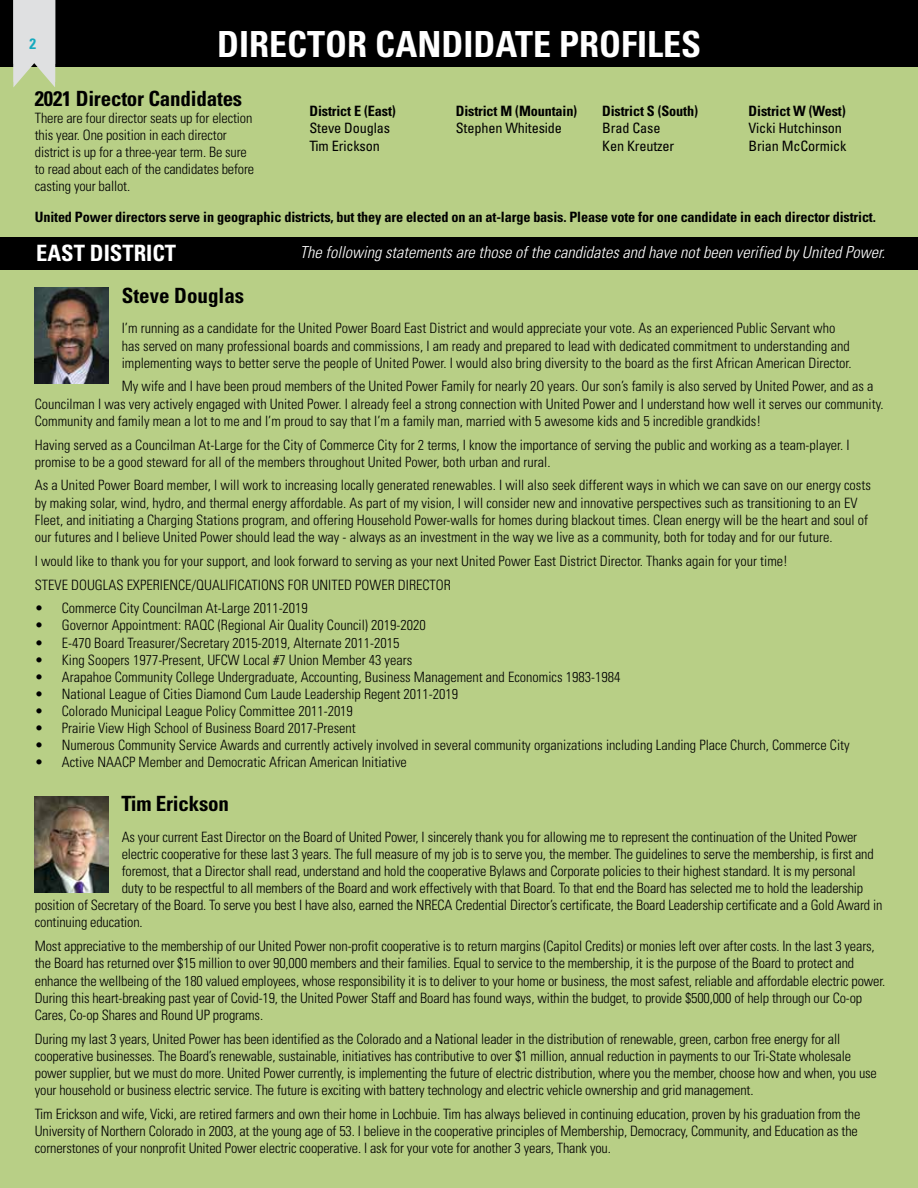
<style>
.page{position:relative;width:918px;height:1188px;background:#b8cf86}
.page>*{position:absolute;margin:0;border:0;box-sizing:border-box;transform-origin:0 0}
.t1{font:700 condensed 36px "Univers";color:#fff}
.t2{font:700 condensed 22.5px "Univers";color:#fff}
.t3{font:700 condensed 21px "Univers";letter-spacing:-.01em;color:#000}
.t4{font:italic 300 condensed 16.5px "Univers";color:#fff}
.t5{font:700 condensed 15px "Univers";color:#15a9be}
.t6{font:300 condensed 14.25px/17.1px "Univers";letter-spacing:-.01em;color:#000}
.t7{font:700 condensed 14.25px "Univers";letter-spacing:-.01em;color:#000}
.t8{font:condensed 14.25px/17.1px "Univers";letter-spacing:-.01em;color:#000}
</style>
<div class="page">
<div style="left:0;top:0;width:918px;height:66px;background:#000"></div>
<svg style="left:13px;top:0;width:42px;height:87px;background:#d8dcd3"></svg>
<div style="left:0;top:237px;width:918px;height:33px;background:#000"></div>
<img style="left:35px;top:288px;width:73px;height:96px">
<img style="left:35px;top:796px;width:73px;height:96px">
<p class="t5" style="left:29px;top:35px;width:8px">2</p>
<h1 class="t1" style="left:217px;top:23px;width:485px">DIRECTOR CANDIDATE PROFILES</h1>
<h3 class="t3" style="left:35px;top:85px;width:209px">2021 Director Candidates</h3>
<p class="t6" style="left:35px;top:109px;width:221px">There are four director seats up for election this year. One position in each director district is up for a three-year term. Be sure to read about each of the candidates before casting your ballot.</p>
<p class="t7" style="left:35px;top:208px;width:843px">United Power directors serve in geographic districts, but they are elected on an at-large basis. Please vote for one candidate in each director district.</p>
<p class="t7" style="left:309px;top:103px;width:88px">District E (East)</p>
<p class="t8" style="left:309px;top:120px;width:82px">Steve Douglas<br>Tim Erickson</p>
<p class="t7" style="left:456px;top:103px;width:123px">District M (Mountain)</p>
<p class="t8" style="left:456px;top:120px;width:108px">Stephen Whiteside</p>
<p class="t7" style="left:602px;top:103px;width:97px">District S (South)</p>
<p class="t8" style="left:602px;top:120px;width:74px">Brad Case<br>Ken Kreutzer</p>
<p class="t7" style="left:749px;top:103px;width:99px">District W (West)</p>
<p class="t8" style="left:749px;top:120px;width:99px">Vicki Hutchinson<br>Brian McCormick</p>
<h2 class="t2" style="left:36px;top:240px;width:142px">EAST DISTRICT</h2>
<p class="t4" style="left:300px;top:242px;width:587px">The following statements are those of the candidates and have not been verified by United Power.</p>
<h3 class="t3" style="left:122px;top:282px;width:124px">Steve Douglas</h3>
<p class="t6" style="left:122px;top:320px;width:731px">I’m running as a candidate for the United Power Board East District and would appreciate your vote. As an experienced Public Servant who has served on many professional boards and commissions, I am ready and prepared to lead with dedicated commitment to understanding and implementing ways to better serve the people of United Power. I would also bring diversity to the board as the first African American Director.</p>
<p class="t6" style="left:35px;top:378px;width:850px;text-indent:87px">My wife and I have been proud members of the United Power Family for nearly 2O years. Our son’s family is also served by United Power, and as a<br>Councilman I was very actively engaged with United Power. I already feel a strong connection with United Power and I understand how well it serves our community.<br>Community and family mean a lot to me and I’m proud to say that I’m a family man, married with 5 awesome kids and 5 incredible grandkids!</p>
<p class="t6" style="left:35px;top:436px;width:816px">Having served as a Councilman At-Large for the City of Commerce City for 2 terms, I know the importance of serving the public and working as a team-player. I promise to be a good steward for all of the members throughout United Power, both urban and rural.</p>
<p class="t6" style="left:35px;top:477px;width:838px">As a United Power Board member, I will work to increasing locally generated renewables. I will also seek different ways in which we can save on our energy costs by making solar, wind, hydro, and thermal energy affordable. As part of my vision, I will consider new and innovative perspectives such as transitioning to an EV Fleet, and initiating a Charging Stations program, and offering Household Power-walls for homes during blackout times. Clean energy will be the heart and soul of our futures and I believe United Power should lead the way - always as an investment in the way we live as a community, both for today and for our future.</p>
<p class="t6" style="left:35px;top:549px;width:755px;line-height:23.9px">I would like to thank you for your support, and look forward to serving as your next United Power East District Director. Thanks again for your time!<br>STEVE DOUGLAS EXPERIENCE/QUALIFICATIONS FOR UNITED POWER DIRECTOR</p>
<p class="t6" style="left:35px;top:600px;width:275px">• Commerce City Councilman At-Large 2011-2019</p>
<p class="t6" style="left:35px;top:617px;width:393px">• Governor Appointment: RAQC (Regional Air Quality Council) 2019-2020</p>
<p class="t6" style="left:35px;top:634px;width:366px">• E-470 Board Treasurer/Secretary 2015-2019, Alternate 2011-2015</p>
<p class="t6" style="left:35px;top:651px;width:379px">• King Soopers 1977-Present, UFCW Local #7 Union Member 43 years</p>
<p class="t6" style="left:35px;top:668px;width:587px">• Arapahoe Community College Undergraduate, Accounting, Business Management and Economics 1983-1984</p>
<p class="t6" style="left:35px;top:685px;width:425px">• National League of Cities Diamond Cum Laude Leadership Regent 2011-2019</p>
<p class="t6" style="left:35px;top:702px;width:320px">• Colorado Municipal League Policy Committee 2011-2019</p>
<p class="t6" style="left:35px;top:719px;width:323px">• Prairie View High School of Business Board 2017-Present</p>
<p class="t6" style="left:35px;top:737px;width:816px">• Numerous Community Service Awards and currently actively involved in several community organizations including Landing Place Church, Commerce City</p>
<p class="t6" style="left:35px;top:754px;width:374px">• Active NAACP Member and Democratic African American Initiative</p>
<h3 class="t3" style="left:122px;top:791px;width:109px">Tim Erickson</h3>
<p class="t6" style="left:122px;top:828px;width:737px">As your current East Director on the Board of United Power, I sincerely thank you for allowing me to represent the continuation of the United Power</p>
<p class="t6" style="left:122px;top:846px;width:754px">electric cooperative for these last 3 years. The full measure of my job is to serve you, the member. The guidelines to serve the membership, is first and</p>
<p class="t6" style="left:122px;top:863px;width:735px">foremost, that a Director shall read, understand and hold the cooperative Bylaws and Corporate policies to their highest standard. It is my personal</p>
<p class="t6" style="left:122px;top:880px;width:743px">duty to be respectful to all members of the Board and work effectively with that Board. To that end the Board has selected me to hold the leadership</p>
<p class="t6" style="left:35px;top:897px;width:849px">position of Secretary of the Board. To serve you best I have also, earned the NRECA Credential Director’s certificate, the Board Leadership certificate and a Gold Award in</p>
<p class="t6" style="left:35px;top:914px;width:109px">continuing education.</p>
<p class="t6" style="left:35px;top:938px;width:852px">Most appreciative to the membership of our United Power non-profit cooperative is to return margins (Capitol Credits) or monies left over after costs. In the last 3 years, the Board has returned over $15 million to over 90,000 members and their families. Equal to service to the membership, it is the purpose of the Board to protect and enhance the wellbeing of the 180 valued employees, whose responsibility it is to deliver to your home or business, the most safest, reliable and affordable electric power.<br>During this heart-breaking past year of Covid-19, the United Power Staff and Board has found ways, within the budget, to provide $500,000 of help through our Co-op Cares, Co-op Shares and Round UP programs.</p>
<p class="t6" style="left:35px;top:1030px;width:844px">During my last 3 years, United Power has been identified as the Colorado and a National leader in the distribution of renewable, green, carbon free energy for all cooperative businesses. The Board’s renewable, sustainable, initiatives has contributive to over $1 million, annual reduction in payments to our Tri-State wholesale power supplier, but we must do more. United Power currently, is implementing the future of electric distribution, where you the member, choose how and when, you use your household or business electric service. The future is exciting with battery technology and electric vehicle ownership and grid management.</p>
<p class="t6" style="left:35px;top:1105px;width:827px">Tim Erickson and wife, Vicki, are retired farmers and own their home in Lochbuie. Tim has always believed in continuing education, proven by his graduation from the<br>University of Northern Colorado in 2003, at the young age of 53. I believe in the cooperative principles of Membership, Democracy, Community, and Education as the cornerstones of your nonprofit United Power electric cooperative. I ask for your vote for another 3 years, Thank you.</p>
</div>
